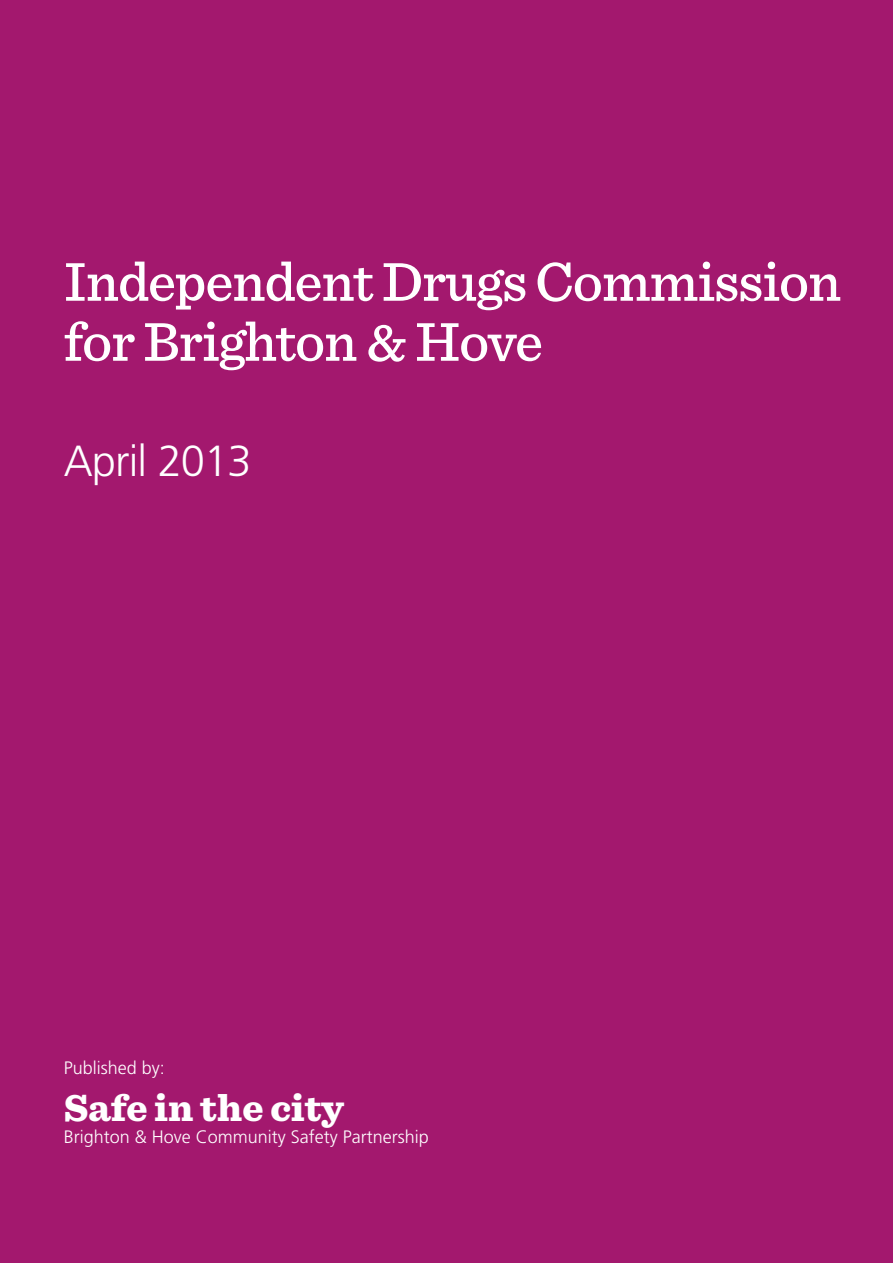
<style>
.page{position:relative;width:893px;height:1263px;background:#a3186e}
.page>*{position:absolute;margin:0;border:0;box-sizing:border-box;transform-origin:0 0}
.Heading_-_light{font:500 57px/60px "Sentinel";letter-spacing:-.02em;color:#fff}
.t1{font:300 43.5px "Frutiger";letter-spacing:-.02em;color:#fff}
.t2{font:900 39px "Sentinel";color:#fff}
.t3{font:300 18px "Frutiger";color:#fff}
</style>
<div class="page">
<p class="Heading_-_light" style="left:64px;top:249px;width:779px">Independent Drugs Commission for Brighton &amp; Hove</p>
<p class="t1" style="left:64px;top:437px;width:190px">April 2013</p>
<p class="t3" style="left:64px;top:1058px;width:103px">Published by:</p>
<p class="t2" style="left:64px;top:1077px;width:282px">Safe in the city</p>
<p class="t3" style="left:64px;top:1127px;width:367px">Brighton &amp; Hove Community Safety Partnership</p>
</div>
